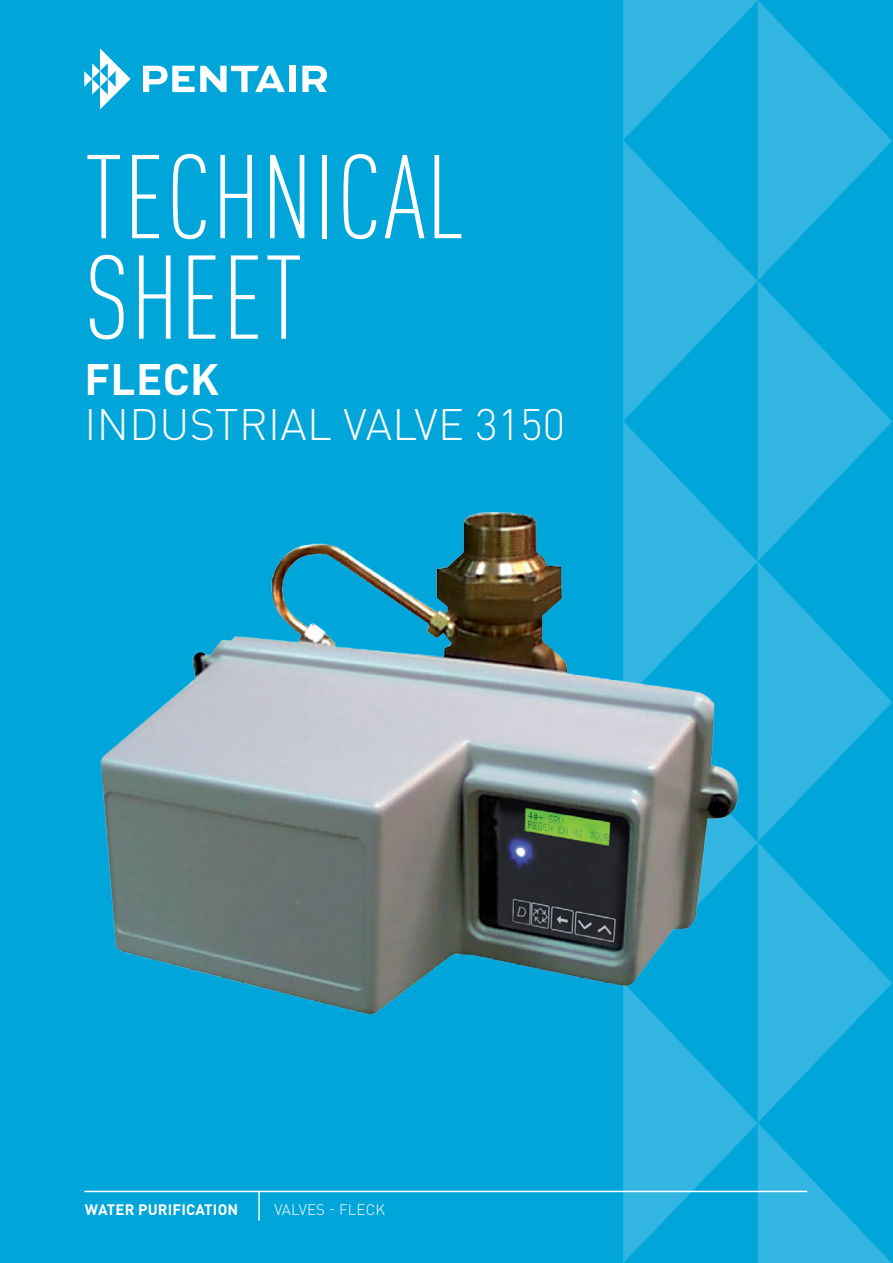
<style>
.page{position:relative;width:893px;height:1263px;background:#00a5da}
.page>*{position:absolute;margin:0;border:0;box-sizing:border-box;transform-origin:0 0}
.t1{font:300 condensed 117px/100.5px "DIN Pro";letter-spacing:.01em;color:#fff}
.t2{font:300 43.5px "DIN Pro";letter-spacing:.01em;color:#fff}
.t3{font:700 43.5px "DIN Pro";letter-spacing:.01em;color:#fff}
.t4{font:700 15px "DIN Pro";letter-spacing:.01em;color:#fff}
.t5{font:300 15px "DIN Pro";letter-spacing:.01em;color:#fff}
</style>
<div class="page">
<svg style="left:84px;top:48px;width:47px;height:62px"></svg>
<svg style="left:143px;top:66px;width:142px;height:26px"></svg>
<div style="left:289px;top:66px;width:6px;height:26px;background:#fff"></div>
<svg style="left:302px;top:66px;width:25px;height:26px"></svg>
<svg style="left:623px;top:0;width:269px;height:1263px"></svg>
<hr style="left:84px;top:1191px;width:723px;height:1px;background:#fff">
<hr style="left:258px;top:1191px;width:2px;height:29px;background:#fff">
<img style="left:100px;top:502px;width:657px;height:533px">
<h1 class="t1" style="left:85px;top:140px;width:381px">TECHNICAL<br>SHEET</h1>
<p class="t3" style="left:85px;top:343px;width:136px">FLECK</p>
<p class="t2" style="left:85px;top:390px;width:482px">INDUSTRIAL VALVE 3150</p>
<p class="t4" style="left:85px;top:1197px;width:155px">WATER PURIFICATION</p>
<p class="t5" style="left:274px;top:1198px;width:112px">VALVES - FLECK</p>
</div>
